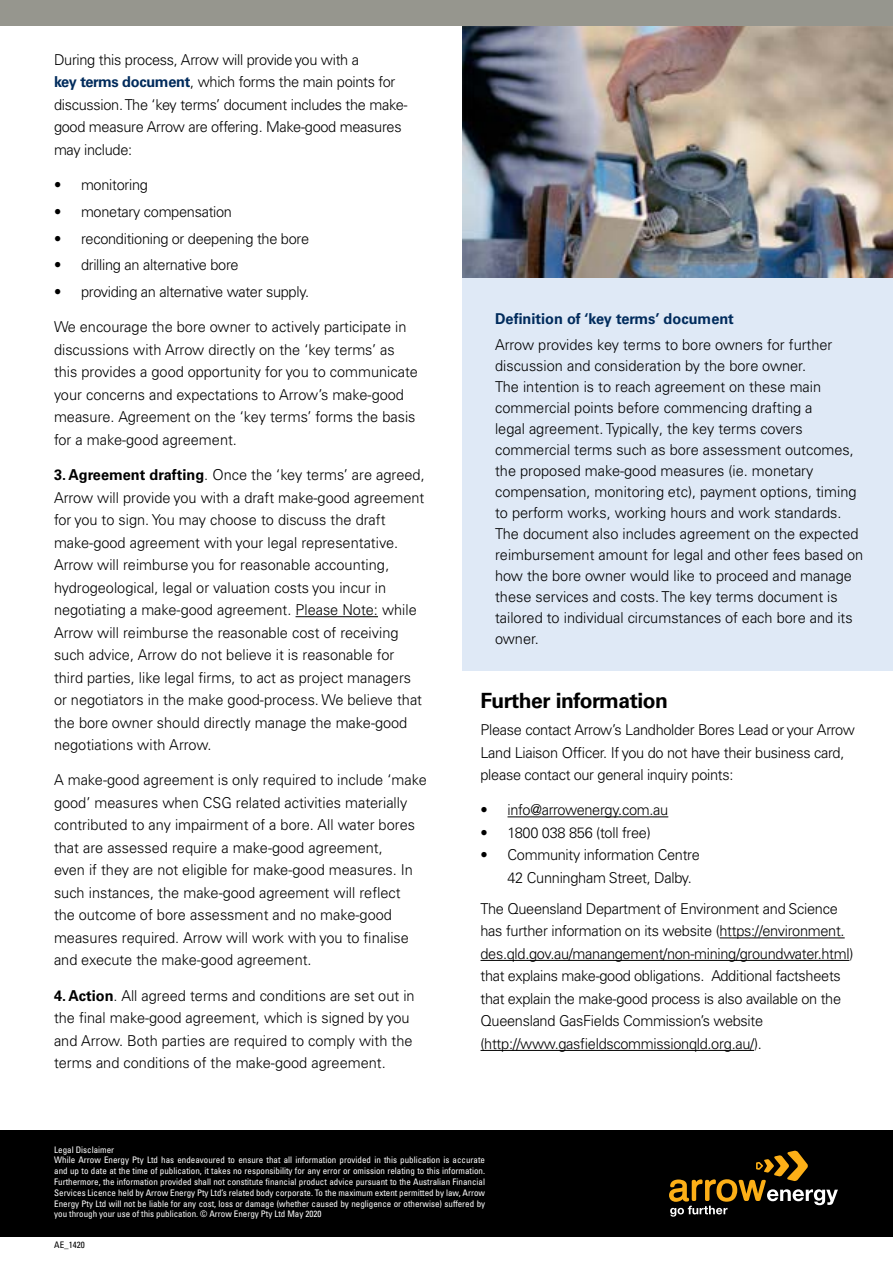
<style>
.page{position:relative;width:893px;height:1263px;background:#fff}
.page>*{position:absolute;margin:0;border:0;box-sizing:border-box;transform-origin:0 0}
.t1{font:700 21px "Univers LT Pro 65";letter-spacing:-.02em;color:#000}
.t2{font:300 15px/22.5px "Univers LT Pro 45";color:#000}
.t3{font:300 15px/22.5px "Univers LT Pro 45";letter-spacing:-.02em;color:#000}
.t4{font:700 15px "Univers LT Pro 65";color:#002b5c}
.t5{font:condensed 9px/10.8px "Univers LT Pro";color:#fff}
.t6{font:condensed 9px "Univers LT Pro";color:#000}
.s1{font-family:"Univers LT Pro 65";font-weight:700;color:#002b5c}
.s2{font-family:"Univers LT Pro 65";font-weight:700}
</style>
<div class="page">
<img style="left:462px;top:26px;width:431px;height:253px">
<div style="left:462px;top:279px;width:431px;height:392px;background:#dfe9f6"></div>
<div style="left:0;top:1130px;width:893px;height:107px;background:#000"></div>
<svg style="left:669px;top:1151px;width:169px;height:65px"></svg>
<div style="left:0;top:0;width:893px;height:26px;background:#96968e"></div>
<hr style="left:296px;top:616px;width:82px;height:1px;background:#000">
<hr style="left:507px;top:816px;width:161px;height:1px;background:#000">
<hr style="left:719px;top:937px;width:126px;height:1px;background:#000">
<hr style="left:480px;top:960px;width:369px;height:1px;background:#000">
<hr style="left:480px;top:1050px;width:274px;height:1px;background:#000">
<p class="t3" style="left:54px;top:48px;width:355px">During this process, Arrow will provide you with a<br><span class="s1">key terms document</span>, which forms the main points for discussion. The ‘key terms’ document includes the make&shy;good measure Arrow are offering. Make-good measures may include:</p>
<p class="t3" style="left:54px;top:174px;width:95px">• monitoring</p>
<p class="t3" style="left:54px;top:200px;width:180px">• monetary compensation</p>
<p class="t3" style="left:54px;top:227px;width:257px">• reconditioning or deepening the bore</p>
<p class="t3" style="left:54px;top:254px;width:186px">• drilling an alternative bore</p>
<p class="t3" style="left:54px;top:281px;width:257px">• providing an alternative water supply.</p>
<p class="t2" style="left:54px;top:316px;width:365px">We encourage the bore owner to actively participate in discussions with Arrow directly on the ‘key terms’ as this provides a good opportunity for you to communicate your concerns and expectations to Arrow’s make-good measure. Agreement on the ‘key terms’ forms the basis for a make-good agreement.</p>
<p class="t2" style="left:54px;top:464px;width:372px"><span class="s2">3. Agreement drafting</span>. Once the ‘key terms’ are agreed, Arrow will provide you with a draft make-good agreement for you to sign. You may choose to discuss the draft make-good agreement with your legal representative.<br>Arrow will reimburse you for reasonable accounting, hydrogeological, legal or valuation costs you incur in negotiating a make-good agreement. Please Note: while Arrow will reimburse the reasonable cost of receiving such advice, Arrow do not believe it is reasonable for third parties, like legal firms, to act as project managers or negotiators in the make good-process. We believe that the bore owner should directly manage the make-good negotiations with Arrow.</p>
<p class="t2" style="left:54px;top:769px;width:374px">A make-good agreement is only required to include ‘make good’ measures when CSG related activities materially contributed to any impairment of a bore. All water bores that are assessed require a make-good agreement,<br>even if they are not eligible for make-good measures. In such instances, the make-good agreement will reflect<br>the outcome of bore assessment and no make-good measures required. Arrow will work with you to finalise and execute the make-good agreement.</p>
<p class="t2" style="left:54px;top:984px;width:362px"><span class="s2">4. Action</span>. All agreed terms and conditions are set out in the final make-good agreement, which is signed by you and Arrow. Both parties are required to comply with the terms and conditions of the make-good agreement.</p>
<p class="t4" style="left:495px;top:310px;width:240px">Definition of ‘key terms’ document</p>
<p class="t2" style="left:495px;top:334px;width:370px;line-height:21px">Arrow provides key terms to bore owners for further discussion and consideration by the bore owner.<br>The intention is to reach agreement on these main commercial points before commencing drafting a<br>legal agreement. Typically, the key terms covers commercial terms such as bore assessment outcomes, the proposed make-good measures (ie. monetary compensation, monitoring etc), payment options, timing to perform works, working hours and work standards.<br>The document also includes agreement on the expected reimbursement amount for legal and other fees based on how the bore owner would like to proceed and manage these services and costs. The key terms document is tailored to individual circumstances of each bore and its owner.</p>
<h1 class="t1" style="left:480px;top:688px;width:189px">Further information</h1>
<p class="t3" style="left:480px;top:718px;width:376px">Please contact Arrow’s Landholder Bores Lead or your Arrow<br>Land Liaison Officer. If you do not have their business card, please contact our general inquiry points:</p>
<p class="t3" style="left:480px;top:799px;width:189px">• info@arrowenergy.com.au</p>
<p class="t3" style="left:480px;top:821px;width:172px">• 1800 038 856 (toll free)</p>
<p class="t3" style="left:507px;top:844px;width:194px;text-indent:-27px">• Community information Centre<br>42 Cunningham Street, Dalby.</p>
<p class="t3" style="left:480px;top:897px;width:374px">The Queensland Department of Environment and Science has further information on its website (https://environment. des.qld.gov.au/manangement/non-mining/groundwater.html) that explains make-good obligations. Additional factsheets that explain the make-good process is also available on the Queensland GasFields Commission’s website (http://www.gasfieldscommissionqld.org.au/).</p>
<p class="t5" style="left:54px;top:1144px;width:432px">Legal Disclaimer<br>While Arrow Energy Pty Ltd has endeavoured to ensure that all information provided in this publication is accurate and up to date at the time of publication, it takes no responsibility for any error or omission relating to this information.<br>Furthermore, the information provided shall not constitute financial product advice pursuant to the Australian Financial Services Licence held by Arrow Energy Pty Ltd’s related body corporate. To the maximum extent permitted by law, Arrow Energy Pty Ltd will not be liable for any cost, loss or damage (whether caused by negligence or otherwise) suffered by you through your use of this publication. © Arrow Energy Pty Ltd May 2020</p>
<p class="t6" style="left:54px;top:1239px;width:32px">AE_1420</p>
</div>
